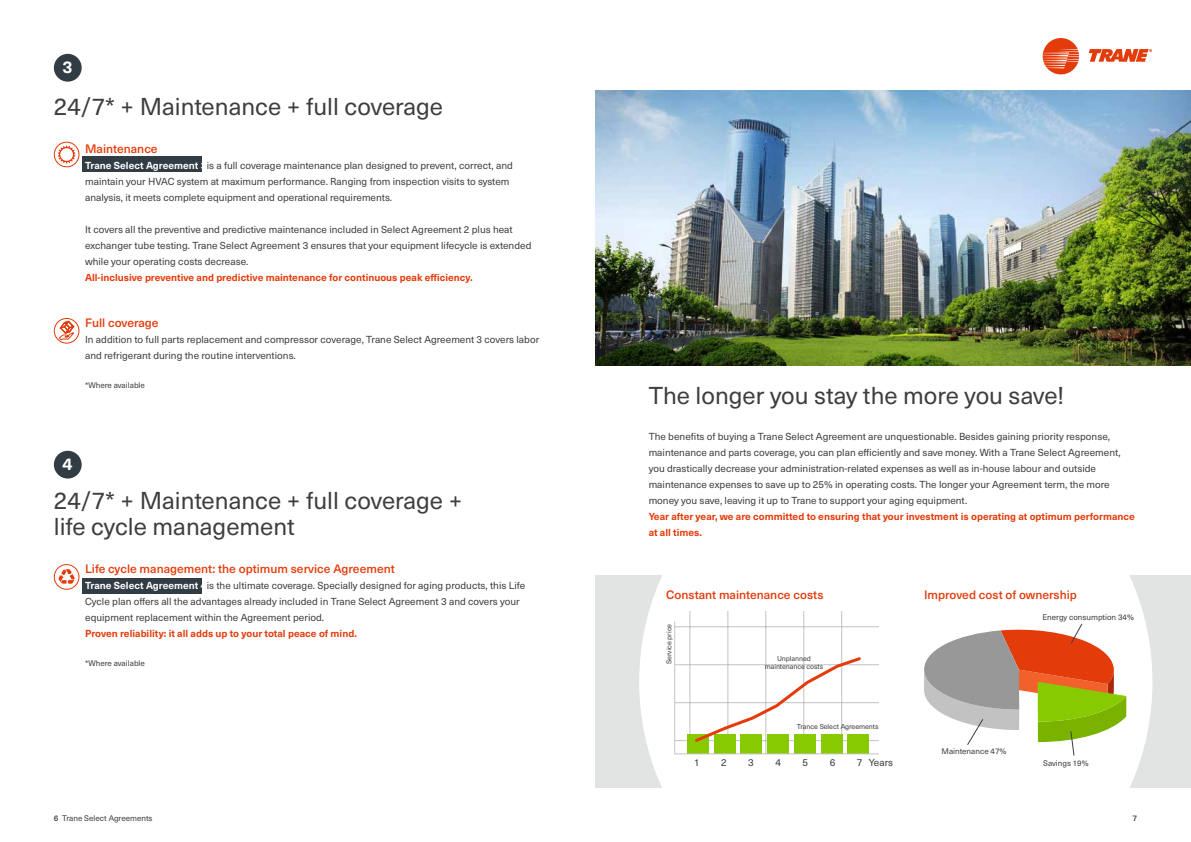
<style>
.page{position:relative;width:1191px;height:842px;background:#fff}
.page>*{position:absolute;margin:0;border:0;box-sizing:border-box;transform-origin:0 0}
.t1{font:24px/26px "Neue Haas Unica W1 G";color:#3e3e3d}
.t2{font:700 16.8px "Neue Haas Unica W1 G";color:#fff}
.t3{font:500 12px "Neue Haas Unica W1 G";color:#e43b0a}
.t4{font:10px/16px "Neue Haas Unica W1 G";color:#3e3e3d}
.t5{font:700 10px/16px "Neue Haas Unica W1 G";color:#e43b0a}
.t6{font:8px "Neue Haas Unica W1 G";color:#3e3e3d}
.t7{font:500 8px "Neue Haas Unica W1 G";color:#3e3e3d}
.t8{font:7px/8px "Neue Haas Unica W1 G";letter-spacing:-.01em;color:#3e3e3d;text-align:center}
.s1{font-weight:700;color:#fff}
.s2{font-weight:500}
</style>
<div class="page">
<svg style="left:1042px;top:38px;width:37px;height:36px"></svg>
<svg style="left:1088px;top:49px;width:64px;height:13px"></svg>
<div style="left:595px;top:575px;width:596px;height:213px;background:#e2e3e3"></div>
<div style="left:639px;top:575px;width:513px;height:213px;background:#fff"></div>
<div style="left:82px;top:157px;width:119px;height:15px;background:#313c45"></div>
<div style="left:82px;top:578px;width:119px;height:16px;background:#313c45"></div>
<hr style="left:689px;top:612px;width:1px;height:142px;background:#c2c2c3">
<hr style="left:727px;top:612px;width:1px;height:142px;background:#c2c2c3">
<hr style="left:765px;top:612px;width:1px;height:142px;background:#c2c2c3">
<hr style="left:803px;top:612px;width:1px;height:142px;background:#c2c2c3">
<hr style="left:841px;top:612px;width:1px;height:142px;background:#c2c2c3">
<hr style="left:879px;top:612px;width:1px;height:142px;background:#c2c2c3">
<hr style="left:917px;top:612px;width:1px;height:142px;background:#c2c2c3">
<hr style="left:955px;top:612px;width:1px;height:142px;background:#c2c2c3">
<hr style="left:674px;top:612px;width:204px;height:1px;background:#c2c2c3">
<svg style="left:674px;top:621px;width:205px;height:133px;background:#eef1db"></svg>
<svg style="left:924px;top:623px;width:202px;height:133px;background:#ccb790"></svg>
<img style="left:595px;top:91px;width:596px;height:275px">
<div style="left:54px;top:54px;width:28px;height:28px;background:#313c45;border-radius:50%"></div>
<div style="left:54px;top:451px;width:28px;height:27px;background:#313c45;border-radius:50%"></div>
<div style="left:54px;top:318px;width:25px;height:26px;border:1px solid #e43b0a;border-radius:50%"></div>
<svg style="left:59px;top:321px;width:15px;height:19px"></svg>
<div style="left:54px;top:142px;width:25px;height:25px;border:1px solid #e43b0a;border-radius:50%"></div>
<svg style="left:57px;top:145px;width:19px;height:19px"></svg>
<div style="left:60px;top:147px;width:14px;height:15px;background:#fff;border-radius:50%"></div>
<div style="left:59px;top:147px;width:15px;height:15px;border:1px solid #e43b0a;border-radius:50%"></div>
<div style="left:54px;top:564px;width:25px;height:26px;border:1px solid #e43b0a;border-radius:50%"></div>
<svg style="left:59px;top:569px;width:16px;height:16px"></svg>
<h2 class="t2" style="left:62px;top:55px;width:12px">3</h2>
<h1 class="t1" style="left:54px;top:92px;width:391px">24/7* + Maintenance + full coverage</h1>
<p class="t3" style="left:85px;top:139px;width:74px">Maintenance</p>
<p class="t4" style="left:85px;top:156px;width:429px"><span class="s1">Trane Select Agreement 3</span>is a full coverage maintenance plan designed to prevent, correct, and maintain your HVAC system at maximum performance. Ranging from inspection visits to system analysis, it meets complete equipment and operational requirements.</p>
<p class="t4" style="left:85px;top:220px;width:448px">It covers all the preventive and predictive maintenance included in Select Agreement 2 plus heat exchanger tube testing. Trane Select Agreement 3 ensures that your equipment lifecycle is extended while your operating costs decrease.</p>
<p class="t5" style="left:85px;top:268px;width:389px">All-inclusive preventive and predictive maintenance for continuous peak efficiency.</p>
<p class="t3" style="left:85px;top:314px;width:75px">Full coverage</p>
<p class="t4" style="left:85px;top:331px;width:456px">In addition to full parts replacement and compressor coverage, Trane Select Agreement 3 covers labor and refrigerant during the routine interventions.</p>
<p class="t6" style="left:85px;top:379px;width:61px">*Where available</p>
<h2 class="t2" style="left:62px;top:452px;width:12px">4</h2>
<h1 class="t1" style="left:54px;top:486px;width:410px">24/7* + Maintenance + full coverage + life cycle management</h1>
<p class="t3" style="left:85px;top:560px;width:311px">Life cycle management: the optimum service Agreement</p>
<p class="t4" style="left:85px;top:577px;width:441px"><span class="s1">Trane Select Agreement 4</span>is the ultimate coverage. Specially designed for aging products, this Life<br>Cycle plan offers all the advantages already included in Trane Select Agreement 3 and covers your equipment replacement within the Agreement period.</p>
<p class="t5" style="left:85px;top:625px;width:273px">Proven reliability: it all adds up to your total peace of mind.</p>
<p class="t6" style="left:85px;top:658px;width:61px">*Where available</p>
<h1 class="t1" style="left:648px;top:381px;width:417px">The longer you stay the more you save!</h1>
<p class="t4" style="left:648px;top:428px;width:473px">The benefits of buying a Trane Select Agreement are unquestionable. Besides gaining priority response, maintenance and parts coverage, you can plan efficiently and save money. With a Trane Select Agreement, you drastically decrease your administration-related expenses as well as in-house labour and outside maintenance expenses to save up to 25% in operating costs. The longer your Agreement term, the more money you save, leaving it up to Trane to support your aging equipment.</p>
<p class="t5" style="left:648px;top:508px;width:488px">Year after year, we are committed to ensuring that your investment is operating at optimum performance at all times.</p>
<p class="t3" style="left:666px;top:586px;width:159px">Constant maintenance costs</p>
<p class="t3" style="left:924px;top:586px;width:154px">Improved cost of ownership</p>
<p class="t8" style="left:664px;top:664px;width:42px;rotate:-90deg">Service price</p>
<p class="t8" style="left:765px;top:654px;width:60px">Unplanned maintenance costs</p>
<p class="t8" style="left:797px;top:723px;width:83px">Trance Select Agreements</p>
<p class="t4" style="left:694px;top:754px;width:7px">1</p>
<p class="t4" style="left:721px;top:754px;width:7px">2</p>
<p class="t4" style="left:748px;top:754px;width:7px">3</p>
<p class="t4" style="left:775px;top:754px;width:7px">4</p>
<p class="t4" style="left:802px;top:754px;width:7px">5</p>
<p class="t4" style="left:829px;top:754px;width:7px">6</p>
<p class="t4" style="left:856px;top:754px;width:38px">7 Years</p>
<p class="t6" style="left:1042px;top:611px;width:93px">Energy consumption 34%</p>
<p class="t6" style="left:941px;top:745px;width:66px">Maintenance 47%</p>
<p class="t6" style="left:1043px;top:757px;width:47px">Savings 19%</p>
<p class="t6" style="left:54px;top:812px;width:100px"><span class="s2">6</span> Trane Select Agreements</p>
<p class="t7" style="left:1132px;top:812px;width:6px">7</p>
</div>
